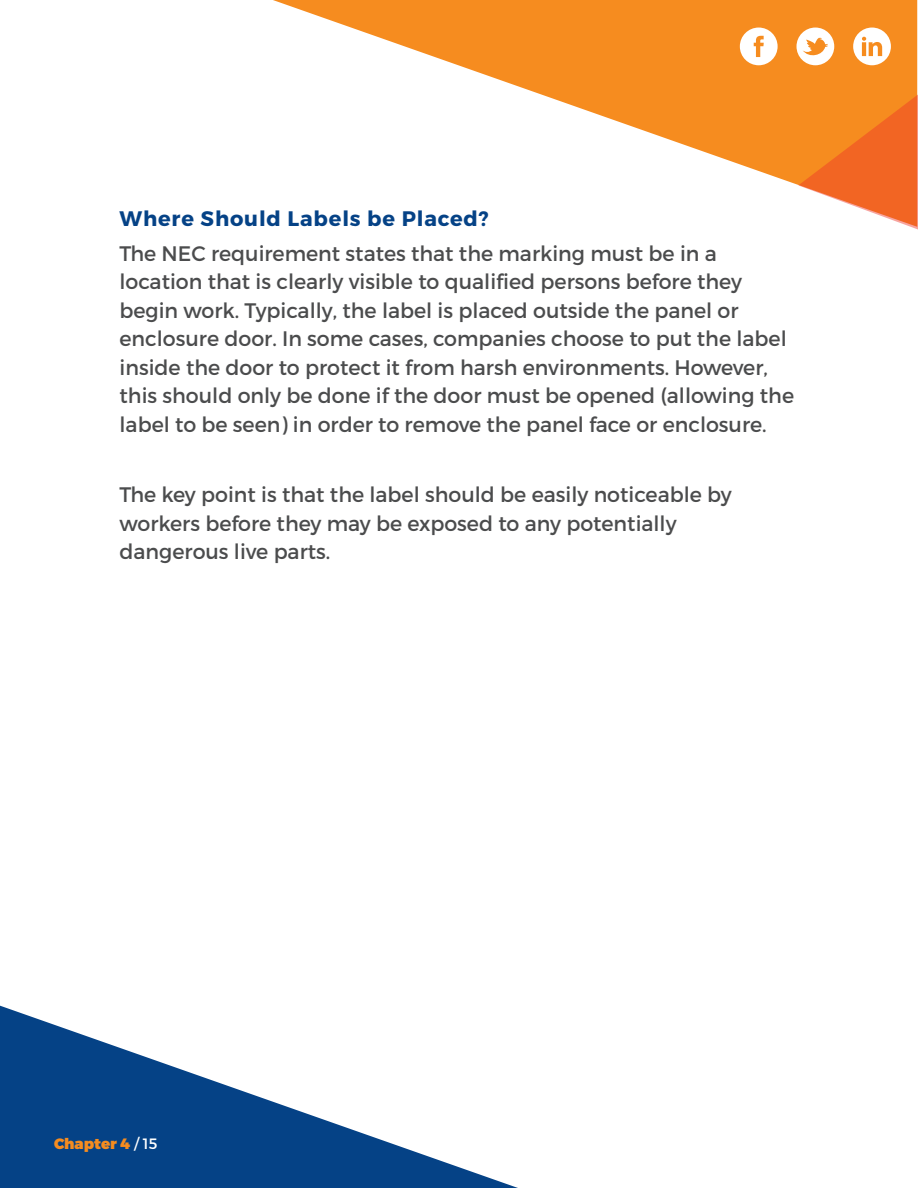
<style>
.page{position:relative;width:918px;height:1188px;background:#fff}
.page>*{position:absolute;margin:0;border:0;box-sizing:border-box;transform-origin:0 0}
.t1{font:21px/28.5px "Montserrat";color:#4b4c4d}
.t2{font:700 21px "Montserrat";letter-spacing:.04em;color:#054286}
.t3{font:900 15px "Montserrat";color:#f68c1f}
.s1{font-weight:400;color:#fff}
</style>
<div class="page">
<svg style="left:0;top:1006px;width:518px;height:182px"></svg>
<svg style="left:273px;top:0;width:644px;height:185px;fill:#f68c1f"></svg>
<svg style="left:797px;top:28px;width:37px;height:37px"></svg>
<svg style="left:740px;top:28px;width:38px;height:37px"></svg>
<svg style="left:853px;top:28px;width:38px;height:37px"></svg>
<svg style="left:798px;top:94px;width:120px;height:136px"></svg>
<p class="t2" style="left:120px;top:205px;width:371px">Where Should Labels be Placed?</p>
<p class="t1" style="left:120px;top:239px;width:676px">The NEC requirement states that the marking must be in a location that is clearly visible to qualified persons before they begin work. Typically, the label is placed outside the panel or enclosure door. In some cases, companies choose to put the label inside the door to protect it from harsh environments. However, this should only be done if the door must be opened (allowing the label to be seen) in order to remove the panel face or enclosure.</p>
<p class="t1" style="left:120px;top:480px;width:614px">The key point is that the label should be easily noticeable by workers before they may be exposed to any potentially dangerous live parts.</p>
<p class="t3" style="left:54px;top:1134px;width:105px">Chapter 4 <span class="s1">/ 15</span></p>
</div>
